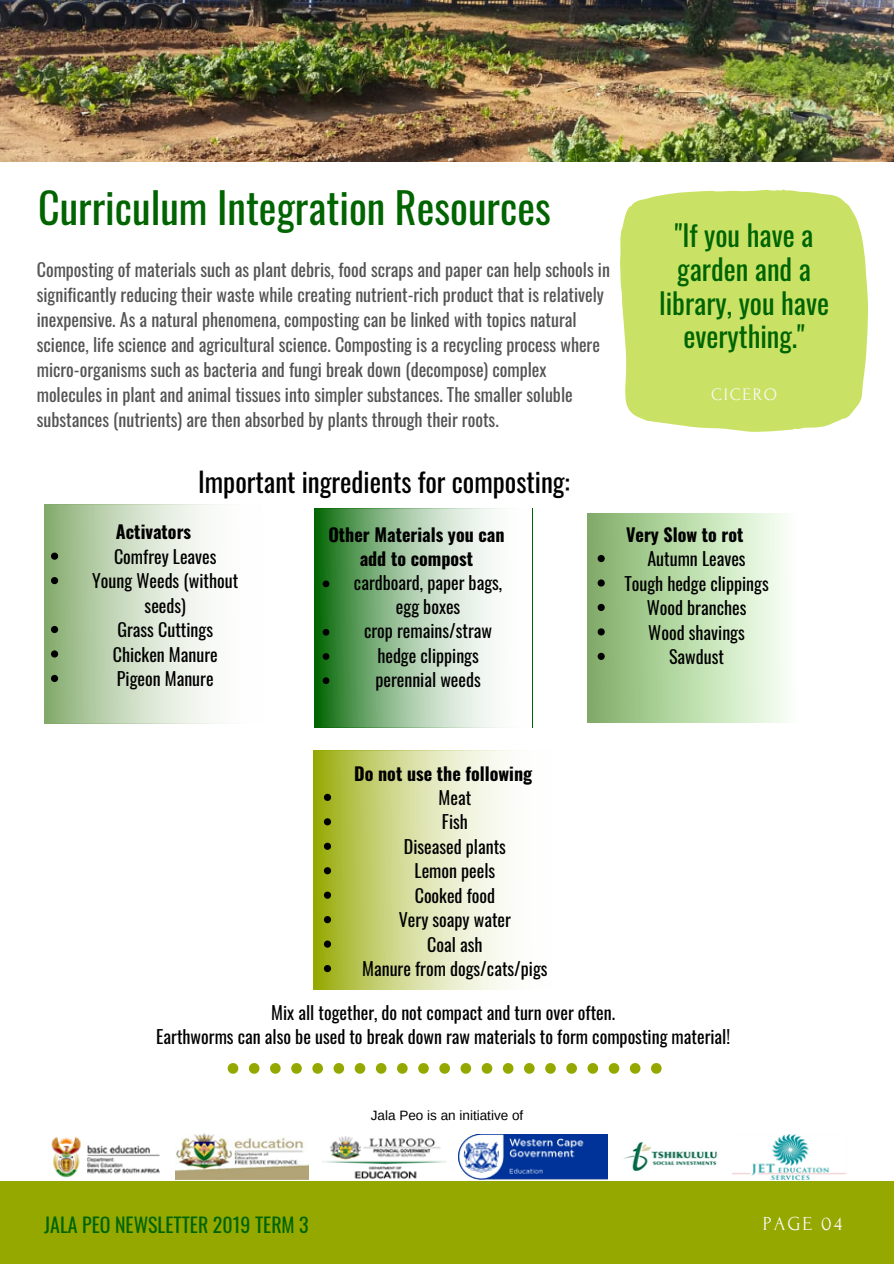
<style>
.page{position:relative;width:894px;height:1264px;background:#fff}
.page>*{position:absolute;margin:0;border:0;box-sizing:border-box;transform-origin:0 0}
.t1{font:42px "Oswald";color:#006400}
.t2{font:28.65px/33.8px "Oswald";color:#006400;text-align:center}
.t3{font:27px "Oswald";color:#000}
.t4{font:19.8px "Oswald";color:#006400}
.t5{font:19.8px "Forum";letter-spacing:.1em;color:#fafafa}
.t6{font:18px/25px "Oswald";color:#545454}
.t7{font:18px/24.5px "Oswald";color:#000;text-align:center}
.t8{font:700 18px/24.2px "Oswald";color:#000;text-align:center}
.t9{font:17.55px "Forum";letter-spacing:.1em;color:#fafafa}
.t10{font:13.5px "Arimo";color:#000}
</style>
<div class="page">
<div style="left:0;top:1181px;width:893px;height:82px;background:#95a800"></div>
<img style="left:0;top:0;width:893px;height:161px">
<svg style="left:620px;top:189px;width:247px;height:243px;background:#cde470"></svg>
<svg style="left:314px;top:750px;width:206px;height:239px;background:#d5dc9b"></svg>
<svg style="left:324px;top:793px;width:7px;height:8px"></svg>
<svg style="left:324px;top:818px;width:7px;height:7px"></svg>
<svg style="left:324px;top:842px;width:7px;height:7px"></svg>
<svg style="left:324px;top:867px;width:7px;height:7px"></svg>
<svg style="left:324px;top:891px;width:7px;height:7px"></svg>
<svg style="left:324px;top:916px;width:7px;height:7px"></svg>
<svg style="left:324px;top:940px;width:7px;height:7px"></svg>
<svg style="left:324px;top:965px;width:7px;height:7px"></svg>
<div style="left:587px;top:513px;width:209px;height:209px;background:linear-gradient(to right,#80b065,#fcfff9)"></div>
<svg style="left:597px;top:555px;width:7px;height:7px"></svg>
<svg style="left:597px;top:579px;width:7px;height:7px"></svg>
<svg style="left:597px;top:604px;width:7px;height:7px"></svg>
<svg style="left:597px;top:628px;width:7px;height:7px"></svg>
<svg style="left:597px;top:652px;width:7px;height:8px"></svg>
<svg style="left:314px;top:509px;width:178px;height:218px;background:#95be95"></svg>
<svg style="left:322px;top:580px;width:7px;height:7px"></svg>
<svg style="left:322px;top:629px;width:7px;height:6px"></svg>
<svg style="left:322px;top:653px;width:7px;height:7px"></svg>
<svg style="left:322px;top:677px;width:7px;height:7px"></svg>
<svg style="left:44px;top:504px;width:180px;height:219px"></svg>
<svg style="left:51px;top:552px;width:7px;height:7px"></svg>
<svg style="left:51px;top:577px;width:7px;height:7px"></svg>
<svg style="left:51px;top:626px;width:7px;height:7px"></svg>
<svg style="left:51px;top:650px;width:7px;height:7px"></svg>
<svg style="left:51px;top:675px;width:7px;height:7px"></svg>
<img style="left:732px;top:1134px;width:115px;height:45px">
<img style="left:458px;top:1134px;width:149px;height:45px">
<img style="left:322px;top:1136px;width:124px;height:43px">
<img style="left:175px;top:1133px;width:133px;height:46px">
<img style="left:51px;top:1137px;width:109px;height:41px">
<img style="left:624px;top:1142px;width:94px;height:30px">
<svg style="left:228px;top:1063px;width:10px;height:10px"></svg>
<svg style="left:249px;top:1063px;width:10px;height:10px"></svg>
<svg style="left:270px;top:1063px;width:10px;height:10px"></svg>
<svg style="left:291px;top:1063px;width:11px;height:10px"></svg>
<svg style="left:312px;top:1063px;width:11px;height:10px"></svg>
<svg style="left:333px;top:1063px;width:11px;height:10px"></svg>
<svg style="left:354px;top:1063px;width:11px;height:10px"></svg>
<svg style="left:376px;top:1063px;width:10px;height:10px"></svg>
<svg style="left:397px;top:1063px;width:10px;height:10px"></svg>
<svg style="left:418px;top:1063px;width:10px;height:10px"></svg>
<svg style="left:439px;top:1063px;width:11px;height:10px"></svg>
<svg style="left:460px;top:1063px;width:11px;height:10px"></svg>
<svg style="left:481px;top:1063px;width:11px;height:10px"></svg>
<svg style="left:502px;top:1063px;width:11px;height:10px"></svg>
<svg style="left:524px;top:1063px;width:10px;height:10px"></svg>
<svg style="left:545px;top:1063px;width:10px;height:10px"></svg>
<svg style="left:566px;top:1063px;width:10px;height:10px"></svg>
<svg style="left:587px;top:1063px;width:11px;height:10px"></svg>
<svg style="left:608px;top:1063px;width:11px;height:10px"></svg>
<svg style="left:629px;top:1063px;width:11px;height:10px"></svg>
<svg style="left:651px;top:1063px;width:10px;height:10px"></svg>
<h1 class="t1" style="left:38px;top:175px;width:514px">Curriculum Integration Resources</h1>
<p class="t6" style="left:37px;top:256px;width:574px">Composting of materials such as plant debris, food scraps and paper can help schools in significantly reducing their waste while creating nutrient-rich product that is relatively inexpensive. As a natural phenomena, composting can be linked with topics natural science, life science and agricultural science. Composting is a recycling process where micro-organisms such as bacteria and fungi break down (decompose) complex molecules in plant and animal tissues into simpler substances. The smaller soluble substances (nutrients) are then absorbed by plants through their roots.</p>
<h2 class="t2" style="left:659px;top:217px;width:171px">"If you have a garden and a library, you have everything."</h2>
<p class="t9" style="left:711px;top:384px;width:68px">CICERO</p>
<h3 class="t3" style="left:198px;top:460px;width:373px">Important ingredients for composting:</h3>
<p class="t8" style="left:116px;top:519px;width:77px">Activators</p>
<p class="t7" style="left:92px;top:543px;width:147px">Comfrey Leaves<br>Young Weeds (without seeds)<br>Grass Cuttings<br>Chicken Manure<br>Pigeon Manure</p>
<p class="t8" style="left:328px;top:521px;width:178px">Other Materials you can add to compost</p>
<p class="t7" style="left:354px;top:569px;width:150px">cardboard, paper bags, egg boxes<br>crop remains/straw hedge clippings perennial weeds</p>
<p class="t8" style="left:626px;top:521px;width:119px">Very Slow to rot</p>
<p class="t7" style="left:624px;top:546px;width:146px">Autumn Leaves<br>Tough hedge clippings<br>Wood branches<br>Wood shavings<br>Sawdust</p>
<p class="t8" style="left:354px;top:760px;width:179px">Do not use the following</p>
<p class="t7" style="left:362px;top:784px;width:187px">Meat<br>Fish<br>Diseased plants<br>Lemon peels<br>Cooked food<br>Very soapy water<br>Coal ash<br>Manure from dogs/cats/pigs</p>
<p class="t7" style="left:156px;top:998px;width:575px">Mix all together, do not compact and turn over often.<br>Earthworms can also be used to break down raw materials to form composting material!</p>
<p class="t10" style="left:371px;top:1107px;width:154px">Jala Peo is an initiative of</p>
<p class="t4" style="left:44px;top:1209px;width:266px">JALA PEO NEWSLETTER 2019 TERM 3</p>
<p class="t5" style="left:762px;top:1212px;width:81px">PAGE 04</p>
</div>
